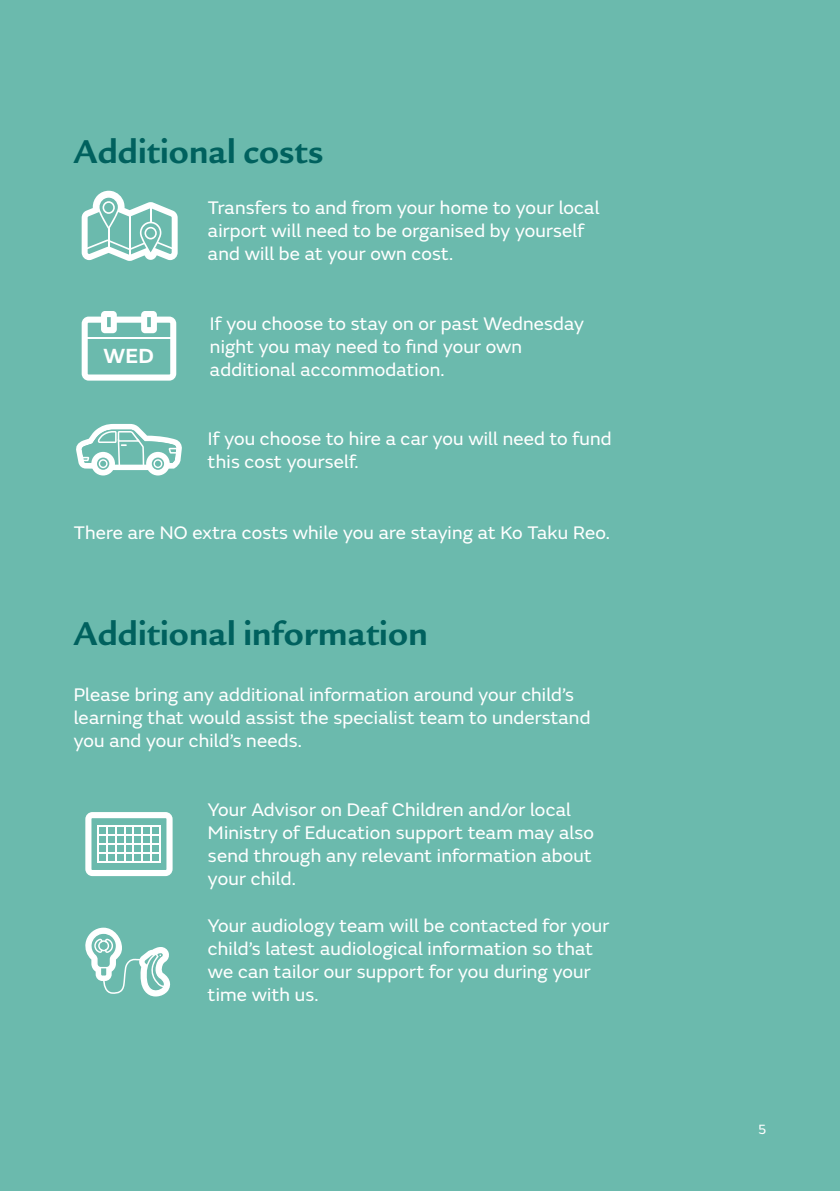
<style>
.page{position:relative;width:840px;height:1191px;background:#fff}
.page>*{position:absolute;margin:0;border:0;box-sizing:border-box;transform-origin:0 0}
.t1{font:700 36px "Legacy Sans ITC Pro";letter-spacing:.005em;color:#00615e}
.Bullets{font:600 21.4px "FS Emeric";color:#fff}
.body{font:19px/23px "FS Emeric";letter-spacing:.01em;color:#fff}
.t2{font:14px "FS Emeric";color:#fff}
</style>
<div class="page">
<div style="left:0;top:0;width:839px;height:1191px;background:#6bbaad"></div>
<svg style="left:82px;top:191px;width:95px;height:70px"></svg>
<svg style="left:76px;top:424px;width:106px;height:51px"></svg>
<svg style="left:85px;top:812px;width:87px;height:64px"></svg>
<hr style="left:98px;top:825px;width:62px;height:2px;background:#fff">
<hr style="left:98px;top:834px;width:62px;height:2px;background:#fff">
<hr style="left:98px;top:843px;width:62px;height:2px;background:#fff">
<hr style="left:98px;top:852px;width:62px;height:2px;background:#fff">
<hr style="left:98px;top:861px;width:62px;height:2px;background:#fff">
<hr style="left:98px;top:825px;width:1px;height:38px;background:#fff">
<hr style="left:159px;top:825px;width:1px;height:38px;background:#fff">
<hr style="left:150px;top:825px;width:1px;height:38px;background:#fff">
<hr style="left:141px;top:825px;width:2px;height:38px;background:#fff">
<hr style="left:132px;top:825px;width:2px;height:38px;background:#fff">
<hr style="left:124px;top:825px;width:1px;height:38px;background:#fff">
<hr style="left:115px;top:825px;width:2px;height:38px;background:#fff">
<hr style="left:106px;top:825px;width:2px;height:38px;background:#fff">
<svg style="left:85px;top:927px;width:85px;height:69px"></svg>
<svg style="left:82px;top:311px;width:94px;height:69px"></svg>
<h1 class="t1" style="left:74px;top:130px;width:251px">Additional costs</h1>
<p class="Bullets" style="left:104px;top:342px;width:52px">WED</p>
<p class="body" style="left:208px;top:196px;width:393px">Transfers to and from your home to your local airport will need to be organised by yourself and will be at your own cost.</p>
<p class="body" style="left:210px;top:312px;width:375px">If you choose to stay on or past Wednesday night you may need to find your own additional accommodation.</p>
<p class="body" style="left:208px;top:427px;width:405px">If you choose to hire a car you will need to fund this cost yourself.</p>
<p class="body" style="left:74px;top:521px;width:537px">There are NO extra costs while you are staying at Ko Taku Reo.</p>
<h1 class="t1" style="left:74px;top:613px;width:355px">Additional information</h1>
<p class="body" style="left:74px;top:683px;width:518px">Please bring any additional information around your child’s learning that would assist the specialist team to understand you and your child’s needs.</p>
<p class="body" style="left:208px;top:798px;width:387px">Your Advisor on Deaf Children and/or local Ministry of Education support team may also send through any relevant information about your child.</p>
<p class="body" style="left:208px;top:914px;width:403px">Your audiology team will be contacted for your child’s latest audiological information so that we can tailor our support for you during your time with us.</p>
<p class="t2" style="left:758px;top:1120px;width:9px">5</p>
</div>
